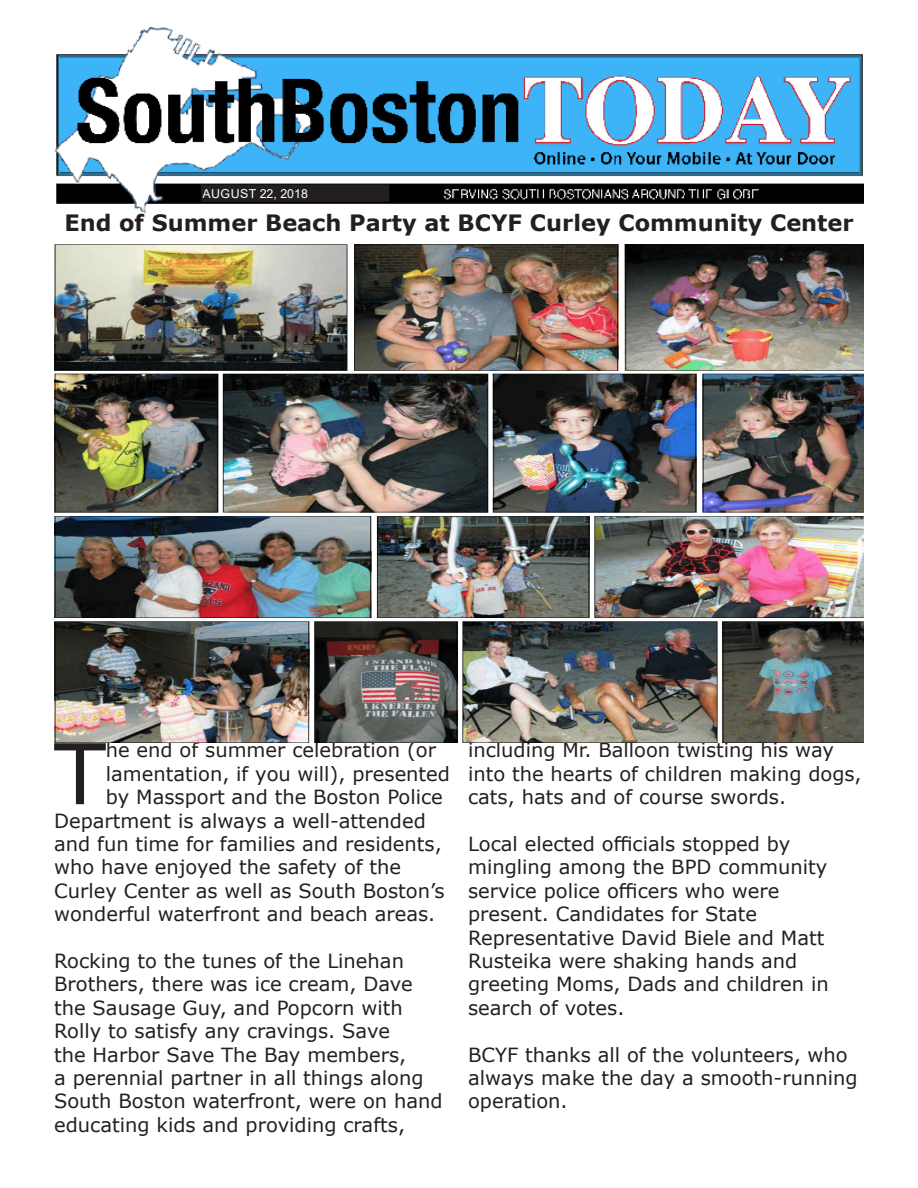
<style>
.page{position:relative;width:918px;height:1188px;background:#fff}
.page>*{position:absolute;margin:0;border:0;box-sizing:border-box;transform-origin:0 0}
.t1{font:83.85px "Verdana";color:#231f20}
.t2{font:700 22.5px "Verdana";color:#231f20}
.t3{font:19.5px/23.4px "Verdana";color:#231f20}
.t4{font:12.3px "Arial";letter-spacing:.035em;color:#fff}
</style>
<div class="page">
<img style="left:55px;top:27px;width:809px;height:186px">
<img style="left:54px;top:244px;width:810px;height:498px">
<div style="left:202px;top:185px;width:187px;height:16px;background:#231f20"></div>
<div style="left:201px;top:184px;width:188px;height:18px;border:2px solid #231f20"></div>
<p class="t4" style="left:203px;top:185px;width:107px">AUGUST 22, 2018</p>
<p class="t2" style="left:64px;top:206px;width:791px">End of Summer Beach Party at BCYF Curley Community Center</p>
<p class="t1" style="left:54px;top:716px;width:53px">T</p>
<p class="t3" style="left:106px;top:738px;width:332px">he end of summer celebration (or</p>
<p class="t3" style="left:106px;top:762px;width:346px">lamentation, if you will), presented</p>
<p class="t3" style="left:106px;top:785px;width:339px">by Massport and the Boston Police</p>
<p class="t3" style="left:54px;top:809px;width:373px">Department is always a well-attended</p>
<p class="t3" style="left:54px;top:832px;width:389px">and fun time for families and residents,</p>
<p class="t3" style="left:54px;top:855px;width:349px">who have enjoyed the safety of the</p>
<p class="t3" style="left:54px;top:879px;width:392px">Curley Center as well as South Boston’s</p>
<p class="t3" style="left:54px;top:902px;width:383px">wonderful waterfront and beach areas.</p>
<p class="t3" style="left:54px;top:949px;width:390px">Rocking to the tunes of the Linehan Brothers, there was ice cream, Dave the Sausage Guy, and Popcorn with Rolly to satisfy any cravings. Save<br>the Harbor Save The Bay members,<br>a perennial partner in all things along South Boston waterfront, were on hand educating kids and providing crafts,</p>
<p class="t3" style="left:468px;top:738px;width:395px">including Mr. Balloon twisting his way into the hearts of children making dogs, cats, hats and of course swords.</p>
<p class="t3" style="left:468px;top:832px;width:362px">Local elected officials stopped by mingling among the BPD community service police officers who were present. Candidates for State<br>Representative David Biele and Matt<br>Rusteika were shaking hands and greeting Moms, Dads and children in search of votes.</p>
<p class="t3" style="left:468px;top:1043px;width:391px">BCYF thanks all of the volunteers, who always make the day a smooth-running operation.</p>
</div>
